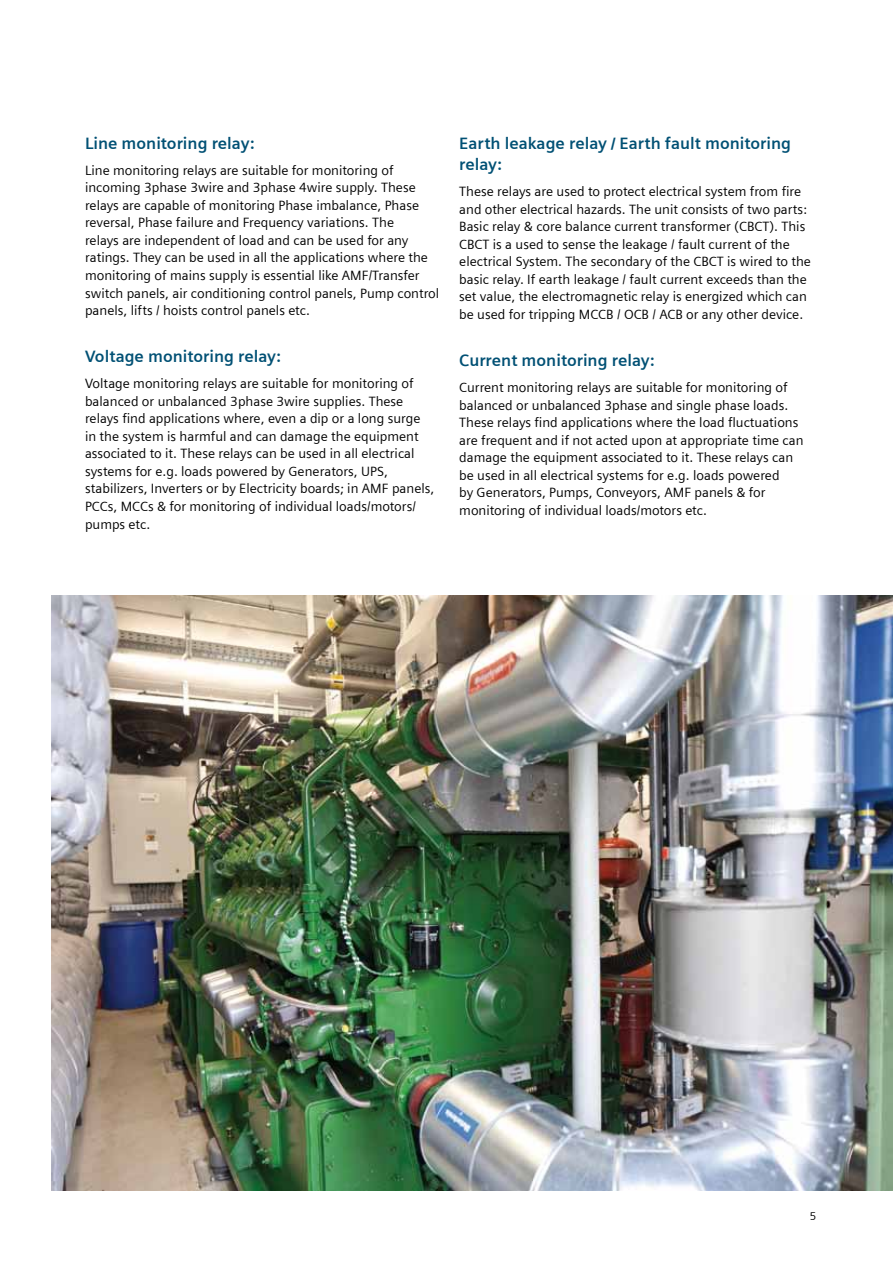
<style>
.page{position:relative;width:893px;height:1263px;background:#fff}
.page>*{position:absolute;margin:0;border:0;box-sizing:border-box;transform-origin:0 0}
.t1{font:700 16.5px/21.5px "Siemens Sans";color:#005074}
.t2{font:13.5px/17.5px "Siemens Sans";color:#000}
.t3{font:11.25px "Siemens Sans";color:#000}
</style>
<div class="page">
<img style="left:51px;top:595px;width:842px;height:596px">
<p class="t1" style="left:85px;top:132px;width:171px">Line monitoring relay:</p>
<p class="t2" style="left:85px;top:161px;width:356px">Line monitoring relays are suitable for monitoring of incoming 3phase 3wire and 3phase 4wire supply. These relays are capable of monitoring Phase imbalance, Phase reversal, Phase failure and Frequency variations. The<br>relays are independent of load and can be used for any ratings. They can be used in all the applications where the monitoring of mains supply is essential like AMF/Transfer switch panels, air conditioning control panels, Pump control panels, lifts / hoists control panels etc.</p>
<p class="t1" style="left:85px;top:346px;width:197px">Voltage monitoring relay:</p>
<p class="t2" style="left:85px;top:375px;width:351px">Voltage monitoring relays are suitable for monitoring of balanced or unbalanced 3phase 3wire supplies. These relays find applications where, even a dip or a long surge in the system is harmful and can damage the equipment associated to it. These relays can be used in all electrical systems for e.g. loads powered by Generators, UPS, stabilizers, Inverters or by Electricity boards; in AMF panels, PCCs, MCCs &amp; for monitoring of individual loads/motors/ pumps etc.</p>
<p class="t1" style="left:459px;top:132px;width:333px">Earth leakage relay / Earth fault monitoring relay:</p>
<p class="t2" style="left:459px;top:183px;width:353px">These relays are used to protect electrical system from fire and other electrical hazards. The unit consists of two parts:<br>Basic relay &amp; core balance current transformer (CBCT). This CBCT is a used to sense the leakage / fault current of the electrical System. The secondary of the CBCT is wired to the basic relay. If earth leakage / fault current exceeds than the set value, the electromagnetic relay is energized which can be used for tripping MCCB / OCB / ACB or any other device.</p>
<p class="t1" style="left:459px;top:350px;width:197px">Current monitoring relay:</p>
<p class="t2" style="left:459px;top:379px;width:346px">Current monitoring relays are suitable for monitoring of balanced or unbalanced 3phase and single phase loads.<br>These relays find applications where the load fluctuations are frequent and if not acted upon at appropriate time can damage the equipment associated to it. These relays can be used in all electrical systems for e.g. loads powered<br>by Generators, Pumps, Conveyors, AMF panels &amp; for monitoring of individual loads/motors etc.</p>
<p class="t3" style="left:810px;top:1210px;width:8px">5</p>
</div>
